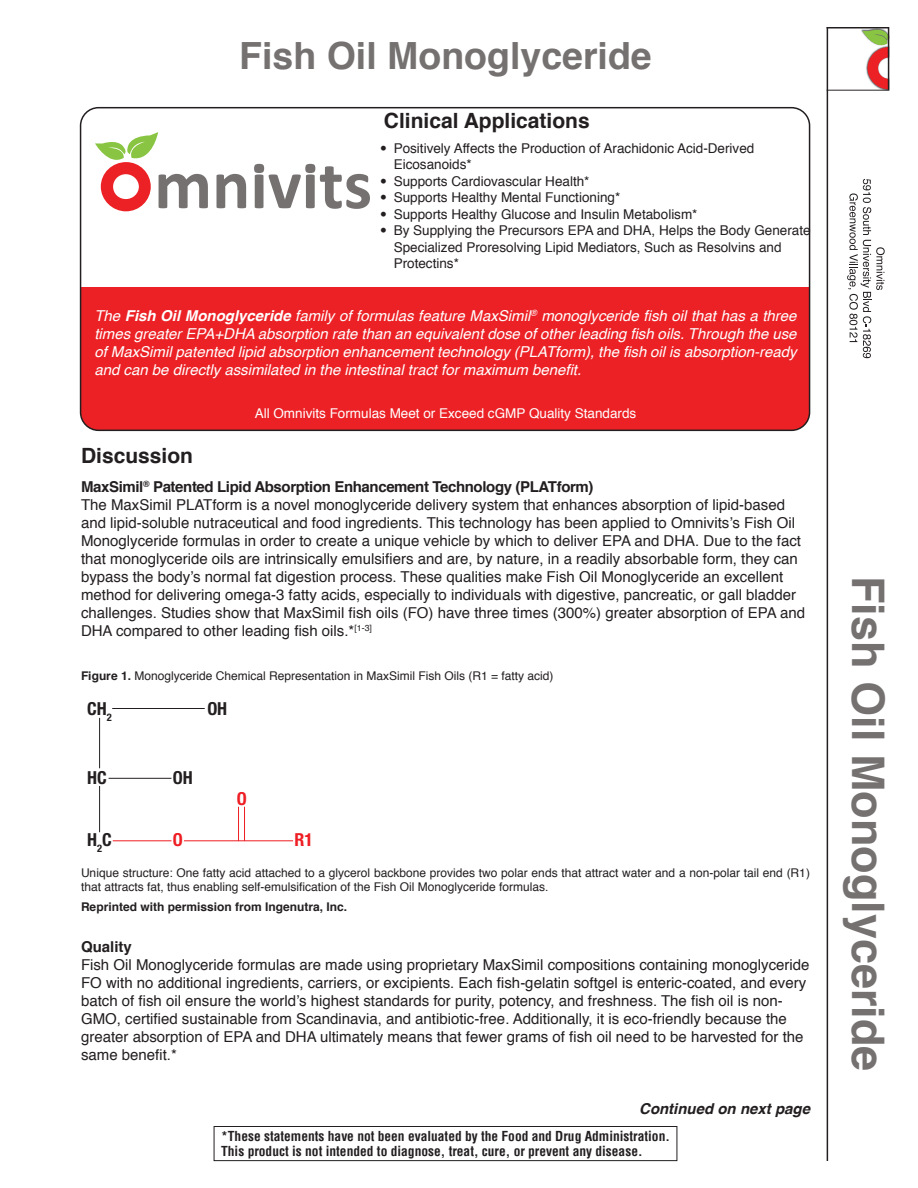
<style>
.page{position:relative;width:918px;height:1188px;background:#fff}
.page>*{position:absolute;margin:0;border:0;box-sizing:border-box;transform-origin:0 0}
.Product_Title_Side{font:700 45px "Helvetica";color:#757171}
.Product_Title{font:700 37.5px "Helvetica";color:#757171}
.Subheader_Clinical_A{font:700 21px "Helvetica";color:#231f20}
.Subheader{font:700 21px "Helvetica";color:#231f20}
.t1{font:700 condensed 18px "Helvetica Neue LT Std";color:#231f20}
.t2{font:700 condensed 18px "Helvetica Neue LT Std";color:#ee1d23}
.Product_descriptor{font:15px/18px "Helvetica";color:#231f20}
.Distributor_Statemen{font:italic 15px/18px "Helvetica";color:#fff;text-align:justify}
.t3{font:italic 700 15px "Helvetica";color:#231f20}
.t4{font:13.5px/16.5px "Helvetica";color:#231f20}
.t5{font:700 condensed 13.5px/15px "Helvetica";color:#231f20}
.Distributor_Statemen-2{font:13.5px "Helvetica";color:#fff}
.Body_Text{font:12px/13.5px "Helvetica";color:#231f20}
.Body_Text-2{font:700 12px "Helvetica";color:#231f20}
.s1{font-family:"Trade Gothic LT Std"}
.s2{font-weight:700}
</style>
<div class="page">
<svg style="left:95px;top:132px;width:113px;height:79px"></svg>
<svg style="left:217px;top:174px;width:29px;height:34px"></svg>
<svg style="left:254px;top:164px;width:116px;height:45px"></svg>
<div style="left:81px;top:287px;width:729px;height:143px;background:#ec2125"></div>
<div style="left:80px;top:107px;width:730px;height:324px;border:2px solid #231f20;border-radius:18px"></div>
<svg style="left:828px;top:27px;width:62px;height:64px"></svg>
<svg style="left:847px;top:179px;width:38px;height:179px"></svg>
<hr style="left:827px;top:27px;width:1px;height:1134px;background:#231f20">
<div style="left:214px;top:1126px;width:463px;height:35px;border:1px solid #231f20"></div>
<hr style="left:99px;top:718px;width:1px;height:50px;background:#231f20">
<hr style="left:99px;top:786px;width:1px;height:46px;background:#231f20">
<hr style="left:112px;top:708px;width:93px;height:1px;background:#231f20">
<hr style="left:184px;top:841px;width:109px;height:1px;background:#ee1d23">
<hr style="left:238px;top:807px;width:1px;height:34px;background:#ee1d23">
<hr style="left:244px;top:807px;width:1px;height:34px;background:#ee1d23">
<hr style="left:113px;top:841px;width:58px;height:1px;background:#ee1d23">
<hr style="left:109px;top:778px;width:62px;height:1px;background:#231f20">
<p class="Product_Title" style="left:239px;top:25px;width:414px">Fish Oil Monoglyceride</p>
<p class="Subheader_Clinical_A" style="left:384px;top:104px;width:207px">Clinical Applications</p>
<p class="t4" style="left:394px;top:140px;width:362px;text-indent:-14px"><span class="s1">•</span> Positively Affects the Production of Arachidonic Acid-Derived<br>Eicosanoids*</p>
<p class="t4" style="left:380px;top:173px;width:211px"><span class="s1">•</span> Supports Cardiovascular Health*</p>
<p class="t4" style="left:380px;top:190px;width:242px"><span class="s1">•</span> Supports Healthy Mental Functioning*</p>
<p class="t4" style="left:380px;top:206px;width:319px"><span class="s1">•</span> Supports Healthy Glucose and Insulin Metabolism*</p>
<p class="t4" style="left:394px;top:223px;width:418px;text-indent:-14px"><span class="s1">•</span> By Supplying the Precursors EPA and DHA, Helps the Body Generate<br>Specialized Proresolving Lipid Mediators, Such as Resolvins and<br>Protectins*</p>
<p class="Distributor_Statemen" style="left:94px;top:307px;width:704px">The <span class="s2">Fish Oil Monoglyceride</span> family of formulas feature MaxSimil<sup>®</sup> monoglyceride fish oil that has a three times greater EPA+DHA absorption rate than an equivalent dose of other leading fish oils. Through the use of MaxSimil patented lipid absorption enhancement technology (PLATform), the fish oil is absorption-ready and can be directly assimilated in the intestinal tract for maximum benefit.</p>
<p class="Subheader" style="left:81px;top:439px;width:114px">Discussion</p>
<p class="Distributor_Statemen-2" style="left:255px;top:403px;width:383px">All Omnivits Formulas Meet or Exceed cGMP Quality Standards</p>
<p class="Product_descriptor" style="left:81px;top:478px;width:726px"><span class="s2">MaxSimil</span><sup>®</sup> <span class="s2">Patented Lipid Absorption Enhancement Technology (PLATform)<br></span>The MaxSimil PLATform is a novel monoglyceride delivery system that enhances absorption of lipid-based and lipid-soluble nutraceutical and food ingredients. This technology has been applied to Omnivits’s Fish Oil Monoglyceride formulas in order to create a unique vehicle by which to deliver EPA and DHA. Due to the fact that monoglyceride oils are intrinsically emulsifiers and are, by nature, in a readily absorbable form, they can bypass the body’s normal fat digestion process. These qualities make Fish Oil Monoglyceride an excellent method for delivering omega-3 fatty acids, especially to individuals with digestive, pancreatic, or gall bladder challenges. Studies show that MaxSimil fish oils (FO) have three times (300%) greater absorption of EPA and DHA compared to other leading fish oils.*<sup>[1-3]</sup></p>
<p class="Body_Text" style="left:81px;top:670px;width:474px"><span class="s2">Figure 1.</span> Monoglyceride Chemical Representation in MaxSimil Fish Oils (R1 = fatty acid)</p>
<p class="t1" style="left:87px;top:698px;width:26px">CH<sub>2</sub></p>
<p class="t1" style="left:207px;top:698px;width:21px">OH</p>
<p class="t1" style="left:87px;top:766px;width:21px">HC</p>
<p class="t1" style="left:173px;top:766px;width:21px">OH</p>
<p class="t1" style="left:87px;top:829px;width:26px">H<sub>2</sub>C</p>
<p class="t2" style="left:173px;top:829px;width:11px">O</p>
<p class="t2" style="left:237px;top:787px;width:11px">O</p>
<p class="t2" style="left:295px;top:829px;width:20px">R1</p>
<p class="Body_Text" style="left:81px;top:867px;width:730px">Unique structure: One fatty acid attached to a glycerol backbone provides two polar ends that attract water and a non-polar tail end (R1) that attracts fat, thus enabling self-emulsification of the Fish Oil Monoglyceride formulas.</p>
<p class="Body_Text-2" style="left:81px;top:897px;width:268px">Reprinted with permission from Ingenutra, Inc.</p>
<p class="Product_descriptor" style="left:81px;top:938px;width:730px"><span class="s2">Quality<br></span>Fish Oil Monoglyceride formulas are made using proprietary MaxSimil compositions containing monoglyceride FO with no additional ingredients, carriers, or excipients. Each fish-gelatin softgel is enteric-coated, and every batch of fish oil ensure the world’s highest standards for purity, potency, and freshness. The fish oil is non-GMO, certified sustainable from Scandinavia, and antibiotic-free. Additionally, it is eco-friendly because the greater absorption of EPA and DHA ultimately means that fewer grams of fish oil need to be harvested for the same benefit.*</p>
<p class="t3" style="left:639px;top:1096px;width:172px">Continued on next page</p>
<p class="t5" style="left:221px;top:1129px;width:450px">*These statements have not been evaluated by the Food and Drug Administration.<br>This product is not intended to diagnose, treat, cure, or prevent any disease.</p>
<p class="Product_Title_Side" style="left:904px;top:576px;width:497px;rotate:90deg">Fish Oil Monoglyceride</p>
</div>
